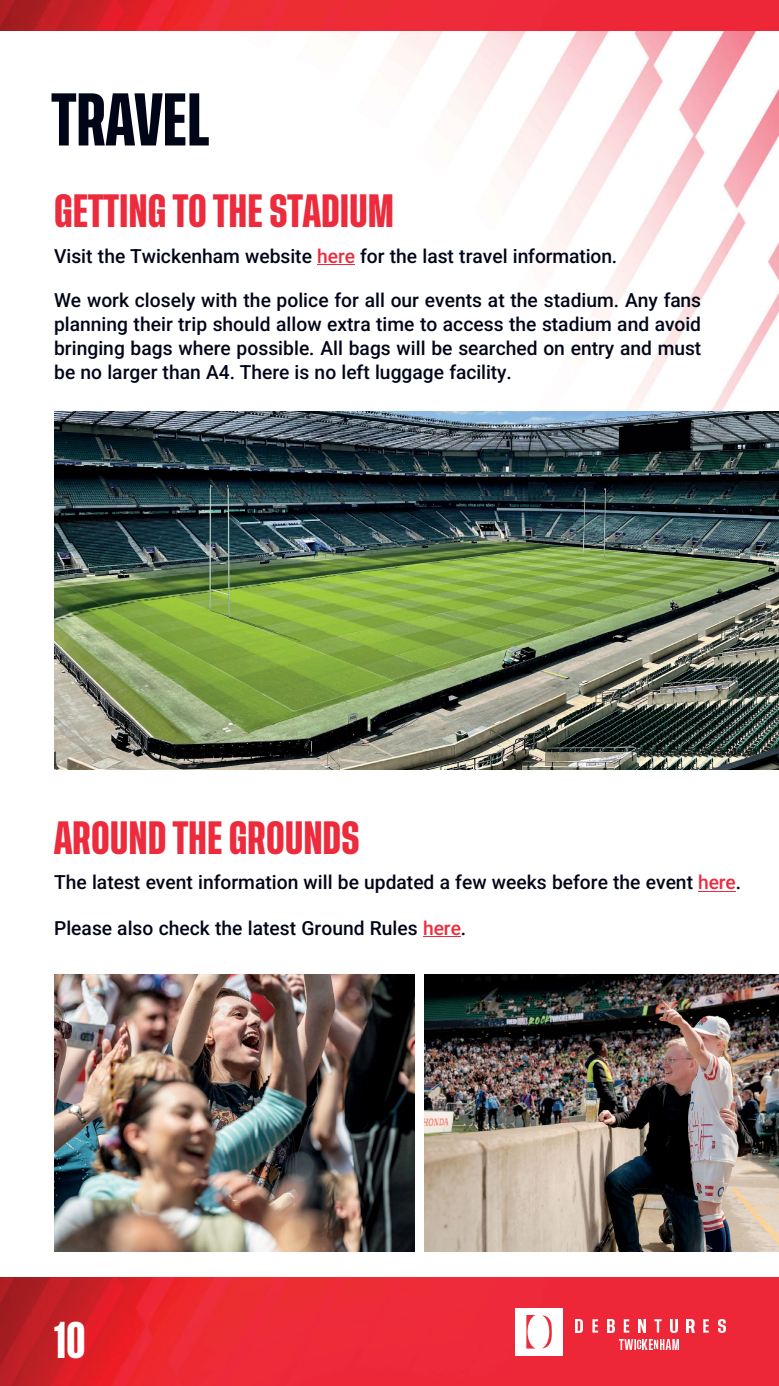
<style>
.page{position:relative;width:779px;height:1386px;background:#fff}
.page>*{position:absolute;margin:0;border:0;box-sizing:border-box;transform-origin:0 0}
.t1{font:600 55.12px "Tusker Grotesk 5600";letter-spacing:-.005em;color:#000518}
.t2{font:600 38.15px "Tusker Grotesk 5600";color:#fff}
.t3{font:600 34.56px "Tusker Grotesk 5600";color:#ec2b3d}
.t4{font:500 19.25px/23.8px "Roboto";color:#000518;text-align:justify}
.s1{color:#ec2b3d}
</style>
<div class="page">
<img style="left:8px;top:30px;width:771px;height:381px">
<hr style="left:317px;top:264px;width:38px;height:1px;background:#ec2b3d">
<hr style="left:698px;top:890px;width:38px;height:1px;background:#ec2b3d">
<hr style="left:423px;top:936px;width:38px;height:1px;background:#ec2b3d">
<img style="left:0;top:1277px;width:779px;height:108px">
<div style="left:515px;top:1307px;width:48px;height:48px;background:#fff"></div>
<svg style="left:526px;top:1315px;width:9px;height:33px"></svg>
<svg style="left:542px;top:1315px;width:10px;height:33px"></svg>
<img style="left:576px;top:1318px;width:7px;height:14px">
<svg style="left:592px;top:1318px;width:6px;height:14px"></svg>
<img style="left:607px;top:1318px;width:7px;height:14px">
<svg style="left:624px;top:1318px;width:5px;height:14px"></svg>
<img style="left:639px;top:1318px;width:7px;height:14px">
<svg style="left:654px;top:1318px;width:7px;height:14px"></svg>
<img style="left:670px;top:1318px;width:7px;height:14px">
<img style="left:687px;top:1318px;width:7px;height:14px">
<svg style="left:703px;top:1318px;width:6px;height:14px"></svg>
<img style="left:718px;top:1318px;width:7px;height:14px">
<img style="left:619px;top:1339px;width:16px;height:9px">
<svg style="left:637px;top:1339px;width:21px;height:9px"></svg>
<img style="left:660px;top:1339px;width:18px;height:9px">
<img style="left:0;top:0;width:779px;height:30px">
<img style="left:54px;top:411px;width:725px;height:358px">
<img style="left:54px;top:974px;width:360px;height:277px">
<img style="left:424px;top:974px;width:355px;height:277px">
<h2 class="t1" style="left:52px;top:87px;width:159px">TRAVEL</h2>
<p class="t3" style="left:54px;top:190px;width:341px">GETTING TO THE STADIUM</p>
<p class="t4" style="left:54px;top:243px;width:565px">Visit the Twickenham website <span class="s1">here</span> for the last travel information.</p>
<p class="t4" style="left:54px;top:288px;width:648px">We work closely with the police for all our events at the stadium. Any fans planning their trip should allow extra time to access the stadium and avoid bringing bags where possible. All bags will be searched on entry and must be no larger than A4. There is no left luggage facility.</p>
<p class="t3" style="left:54px;top:816px;width:307px">AROUND THE GROUNDS</p>
<p class="t4" style="left:54px;top:869px;width:688px">The latest event information will be updated a few weeks before the event <span class="s1">here</span>.</p>
<p class="t4" style="left:54px;top:915px;width:414px">Please also check the latest Ground Rules <span class="s1">here</span>.</p>
<h2 class="t2" style="left:54px;top:1316px;width:33px">10</h2>
</div>
